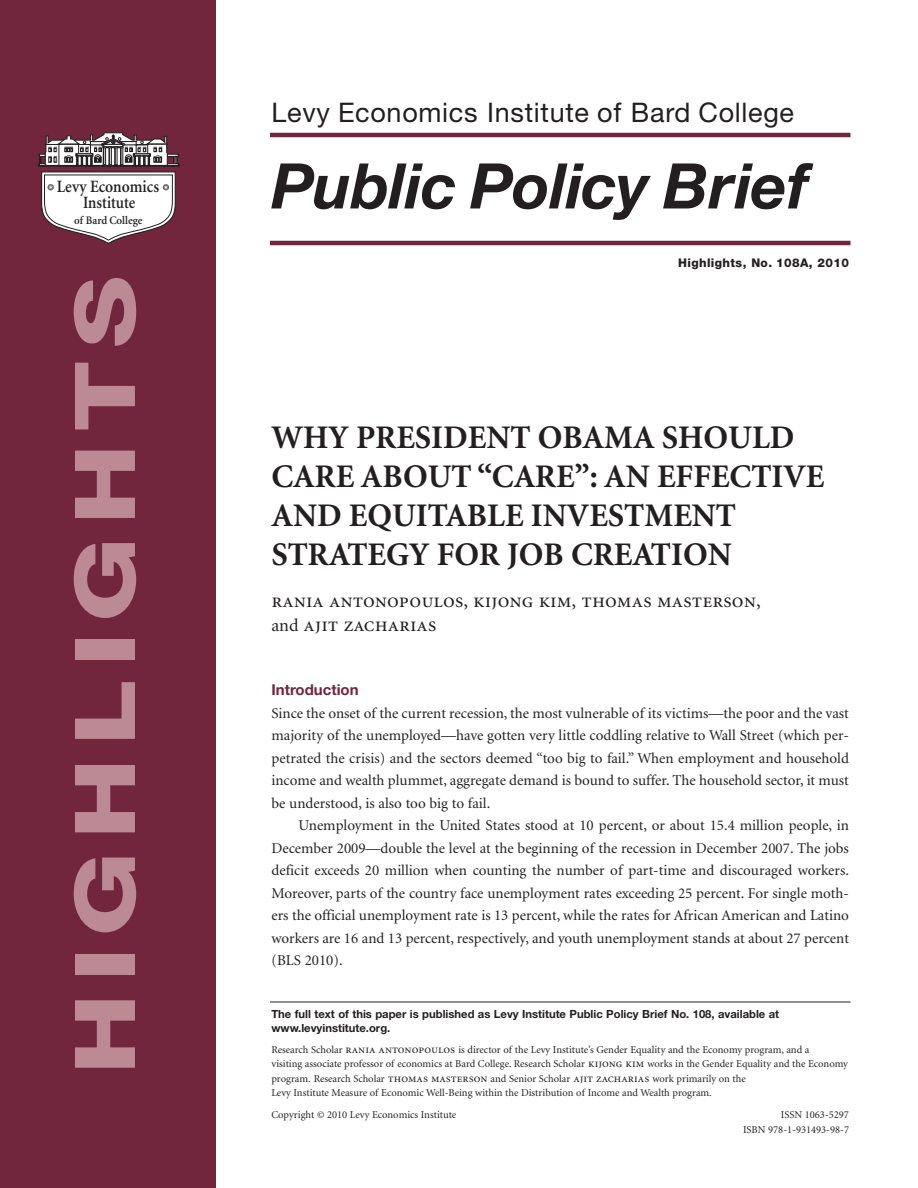
<style>
.page{position:relative;width:918px;height:1188px;background:#fff}
.page>*{position:absolute;margin:0;border:0;box-sizing:border-box;transform-origin:0 0}
.t1{font:800 84px "Helvetica Neue";letter-spacing:.115em;color:#bb8a94;scale:1.3 1}
.t2{font:italic 700 63px "Helvetica Neue";color:#231f20}
.t3{font:700 33px/39px "Minion";color:#231f20}
.t4{font:27px "Helvetica Neue";letter-spacing:.025em;color:#231f20}
.t5{font:21px/24px "Minion Exp";color:#231f20}
.t6{font:600 17.25px/16px "Minion";color:#231f20;text-align:center;scale:.9 1}
.t7{font:15px/22.5px "Minion";color:#231f20;text-align:justify}
.t8{font:700 15px "Helvetica Neue";color:#72263e}
.t9{font:800 12px "Helvetica Neue";letter-spacing:.03em;color:#231f20}
.t10{font:600 11.55px "Minion";color:#231f20;scale:.95 1}
.t11{font:700 11.25px/13.5px "Helvetica Neue";color:#231f20}
.t12{font:10.5px/14.2px "Minion";color:#231f20}
.s1{font-size:19.5px}
.s2{font-family:"Minion";font-size:18px}
.s3{font-family:"Minion Exp";font-size:12px}
</style>
<div class="page">
<div style="left:0;top:0;width:216px;height:1188px;background:#72263e"></div>
<hr style="left:270px;top:241px;width:580px;height:4px;background:#72263e">
<hr style="left:270px;top:133px;width:580px;height:4px;background:#72263e">
<hr style="left:270px;top:1002px;width:580px;height:1px;background:#231f20">
<svg style="left:38px;top:133px;width:141px;height:111px"></svg>
<p class="t6" style="left:57px;top:180px;width:115px">Levy Economics<br>Institute</p>
<p class="t10" style="left:74px;top:215px;width:74px">of Bard College</p>
<h1 class="t1" style="left:75px;top:1074px;width:616px;rotate:-90deg">HIGHLIGHTS</h1>
<h3 class="t4" style="left:272px;top:102px;width:524px">Levy Economics Institute of Bard College</h3>
<h2 class="t2" style="left:272px;top:163px;width:539px">Public Policy Brief</h2>
<p class="t9" style="left:678px;top:258px;width:172px">Highlights, No. 108A, 2010</p>
<h3 class="t3" style="left:271px;top:421px;width:555px">WHY PRESIDENT OBAMA SHOULD<br>CARE ABOUT “CARE”: AN EFFECTIVE<br>AND EQUITABLE INVESTMENT<br>STRATEGY FOR JOB CREATION</h3>
<h3 class="t5" style="left:271px;top:588px;width:491px">rania antonopoulos<span class="s1">,</span> kijong kim<span class="s1">,</span> thomas masterson<span class="s1">, </span><span class="s2">and</span> ajit zacharias</h3>
<p class="t8" style="left:271px;top:685px;width:89px">Introduction</p>
<p class="t7" style="left:271px;top:703px;width:579px">Since the onset of the current recession, the most vulnerable of its victims—the poor and the vast majority of the unemployed—have gotten very little coddling relative to Wall Street (which per&shy;petrated the crisis) and the sectors deemed “too big to fail.” When employment and household income and wealth plummet, aggregate demand is bound to suffer. The household sector, it must be understood, is also too big to fail.</p>
<p class="t7" style="left:271px;top:816px;width:579px;text-indent:27px">Unemployment in the United States stood at 10 percent, or about 15.4 million people, in December 2009—double the level at the beginning of the recession in December 2007. The jobs deficit exceeds 20 million when counting the number of part-time and discouraged workers.<br>Moreover, parts of the country face unemployment rates exceeding 25 percent. For single moth&shy;ers the official unemployment rate is 13 percent, while the rates for African American and Latino workers are 16 and 13 percent, respectively, and youth unemployment stands at about 27 percent (BLS 2010).</p>
<p class="t11" style="left:271px;top:1008px;width:509px">The full text of this paper is published as Levy Institute Public Policy Brief No. 108, available at www.levyinstitute.org.</p>
<p class="t12" style="left:271px;top:1044px;width:578px">Research Scholar <span class="s3">rania antonopoulos</span> is director of the Levy Institute’s Gender Equality and the Economy program, and a<br>visiting associate professor of economics at Bard College. Research Scholar <span class="s3">kijong kim</span> works in the Gender Equality and the Economy program. Research Scholar <span class="s3">thomas masterson</span> and Senior Scholar <span class="s3">ajit zacharias</span> work primarily on the<br>Levy Institute Measure of Economic Well-Being within the Distribution of Income and Wealth program.</p>
<p class="t12" style="left:271px;top:1109px;width:186px">Copyright © 2010 Levy Economics Institute</p>
<p class="t12" style="left:743px;top:1109px;width:107px;text-align:right">ISSN 1063-5297<br>ISBN 978-1-931493-98-7</p>
</div>
